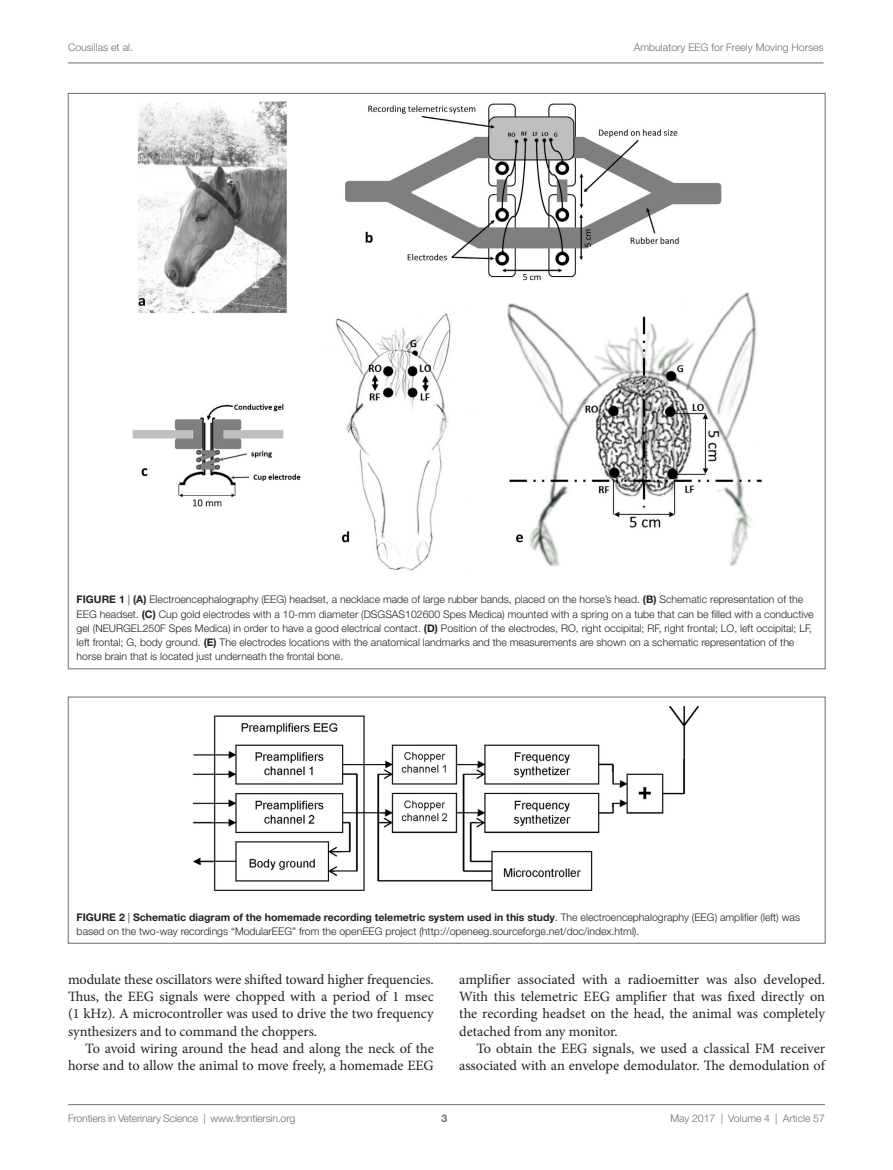
<style>
.page{position:relative;width:893px;height:1170px;background:#fff}
.page>*{position:absolute;margin:0;border:0;box-sizing:border-box;transform-origin:0 0}
.t1{font:14.25px/17.2px "Minion Pro";letter-spacing:-.005em;color:#231f20;text-align:justify}
.t2{font:300 10.5px/14.2px "Helvetica Neue LT Std";color:#231f20}
.t3{font:300 10.5px "Helvetica Neue LT Std";color:#6c6d70}
.t4{font:700 10.5px "Helvetica Neue LT Std";color:#6c6d70}
.s1{font-weight:700}
</style>
<div class="page">
<img style="left:132px;top:102px;width:629px;height:469px">
<img style="left:192px;top:705px;width:507px;height:185px">
<hr style="left:68px;top:1104px;width:757px;height:1px;background:#6c6d70">
<hr style="left:68px;top:63px;width:755px;height:1px;background:#6c6d70">
<p class="t3" style="left:68px;top:41px;width:66px">Cousillas et al.</p>
<p class="t3" style="left:634px;top:41px;width:191px">Ambulatory EEG for Freely Moving Horses</p>
<p class="t2" style="left:77px;top:592px;width:738px"><span class="s1">Figure 1</span> | <span class="s1">(A)</span> Electroencephalography (EEG) headset, a necklace made of large rubber bands, placed on the horse’s head. <span class="s1">(B)</span> Schematic representation of the EEG headset. <span class="s1">(C)</span> Cup gold electrodes with a 10-mm diameter (DSGSAS102600 Spes Medica) mounted with a spring on a tube that can be filled with a conductive gel (NEURGEL250F Spes Medica) in order to have a good electrical contact. <span class="s1">(D)</span> Position of the electrodes, RO, right occipital; RF, right frontal; LO, left occipital; LF, left frontal; G, body ground. <span class="s1">(E)</span> The electrodes locations with the anatomical landmarks and the measurements are shown on a schematic representation of the horse brain that is located just underneath the frontal bone.</p>
<p class="t2" style="left:77px;top:909px;width:725px"><span class="s1">Figure 2</span> | <span class="s1">Schematic diagram of the homemade recording telemetric system used in this study</span>. The electroencephalography (EEG) amplifier (left) was based on the two-way recordings “ModularEEG” from the openEEG project (http://openeeg.sourceforge.net/doc/index.html).</p>
<h1 class="t1" style="left:68px;top:970px;width:367px">modulate these oscillators were shifted toward higher frequencies.<br>Thus, the EEG signals were chopped with a period of 1 msec (1 kHz). A microcontroller was used to drive the two frequency synthesizers and to command the choppers.</h1>
<h1 class="t1" style="left:68px;top:1039px;width:367px;text-align:right">To avoid wiring around the head and along the neck of the horse and to allow the animal to move freely, a homemade EEG</h1>
<h1 class="t1" style="left:459px;top:970px;width:367px">amplifier associated with a radioemitter was also developed.<br>With this telemetric EEG amplifier that was fixed directly on the recording headset on the head, the animal was completely detached from any monitor.</h1>
<h1 class="t1" style="left:459px;top:1039px;width:367px;text-align:right">To obtain the EEG signals, we used a classical FM receiver associated with an envelope demodulator. The demodulation of</h1>
<p class="t3" style="left:68px;top:1111px;width:229px">Frontiers in Veterinary Science | www.frontiersin.org</p>
<p class="t3" style="left:670px;top:1111px;width:156px">May 2017 | Volume 4 | Article 57</p>
<p class="t4" style="left:441px;top:1111px;width:7px">3</p>
</div>
